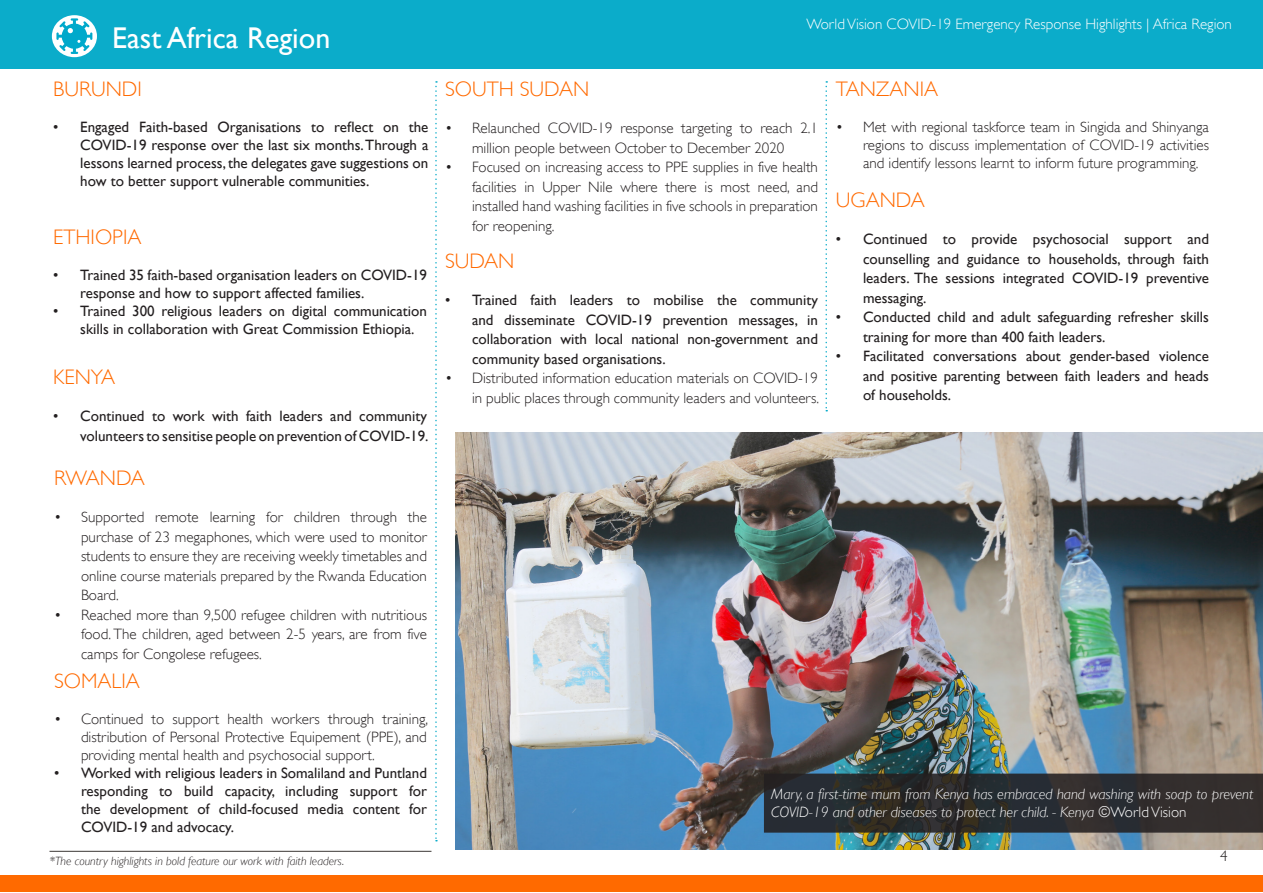
<style>
.page{position:relative;width:1263px;height:893px;background:#fff}
.page>*{position:absolute;margin:0;border:0;box-sizing:border-box;transform-origin:0 0}
.t1{font:30px "Gill Sans";color:#fff}
.t2{font:300 21px "Gill Sans";color:#ff6a00}
.t3{font:15px/19.5px "Gill Sans";color:#231f20;text-align:justify}
.t4{font:300 15px/19.5px "Gill Sans";color:#231f20;text-align:justify}
.t5{font:italic 300 15px/18px "Gill Sans";color:#fff}
.t6{font:300 15px "Gill Sans";color:#fff}
.t7{font:italic 300 12px "Gill Sans";color:#231f20}
.s1{font-style:normal}
</style>
<div class="page">
<div style="left:0;top:876px;width:1263px;height:16px;background:#ff6a00"></div>
<hr style="left:49px;top:851px;width:382px;height:1px;background:#3c3835">
<div style="left:0;top:0;width:1263px;height:68px;background:#0bacca"></div>
<svg style="left:52px;top:15px;width:45px;height:42px"></svg>
<svg style="left:56px;top:18px;width:36px;height:36px"></svg>
<svg style="left:435px;top:81px;width:2px;height:760px"></svg>
<svg style="left:825px;top:81px;width:2px;height:330px"></svg>
<img style="left:455px;top:432px;width:808px;height:418px">
<svg style="left:764px;top:774px;width:499px;height:59px;background:#2d2d2e"></svg>
<p class="t1" style="left:112px;top:20px;width:220px">East Africa Region</p>
<p class="t2" style="left:53px;top:76px;width:90px">BURUNDI</p>
<p class="t3" style="left:80px;top:118px;width:350px;line-height:18px;text-indent:-27px">• Engaged Faith-based Organisations to reflect on the COVID-19 response over the last six months. Through a lessons learned process, the delegates gave suggestions on how to better support vulnerable communities.</p>
<p class="t2" style="left:53px;top:224px;width:90px">ETHIOPIA</p>
<p class="t3" style="left:80px;top:266px;width:348px;line-height:18px;text-indent:-27px">• Trained 35 faith-based organisation leaders on COVID-19 response and how to support affected families.</p>
<p class="t3" style="left:80px;top:302px;width:348px;line-height:18px;text-indent:-27px">• Trained 300 religious leaders on digital communication skills in collaboration with Great Commission Ethiopia.</p>
<p class="t2" style="left:53px;top:365px;width:63px">KENYA</p>
<p class="t3" style="left:53px;top:407px;width:377px;text-align:right">• Continued to work with faith leaders and community volunteers to sensitise people on prevention of COVID-19.</p>
<p class="t2" style="left:54px;top:466px;width:92px">RWANDA</p>
<p class="t4" style="left:81px;top:507px;width:347px;text-indent:-27px">• Supported remote learning for children through the purchase of 23 megaphones, which were used to monitor students to ensure they are receiving weekly timetables and online course materials prepared by the Rwanda Education Board.</p>
<p class="t4" style="left:81px;top:605px;width:347px;text-indent:-27px">• Reached more than 9,500 refugee children with nutritious food. The children, aged between 2-5 years, are from five camps for Congolese refugees.</p>
<p class="t2" style="left:54px;top:668px;width:87px">SOMALIA</p>
<p class="t4" style="left:81px;top:709px;width:349px;line-height:18px;text-indent:-27px">• Continued to support health workers through training, distribution of Personal Protective Equipement (PPE), and providing mental health and psychosocial support.</p>
<p class="t3" style="left:81px;top:764px;width:347px;line-height:18px;text-indent:-27px">• Worked with religious leaders in Somaliland and Puntland responding to build capacity, including support for the development of child-focused media content for COVID-19 and advocacy.</p>
<p class="t7" style="left:49px;top:854px;width:296px">*The country highlights in bold feature our work with faith leaders.</p>
<p class="t6" style="left:806px;top:15px;width:427px">World Vision COVID-19 Emergency Response Highlights | Africa Region</p>
<p class="t2" style="left:445px;top:76px;width:146px">SOUTH SUDAN</p>
<p class="t4" style="left:445px;top:118px;width:374px;text-align:center">• Relaunched COVID-19 response targeting to reach 2.1 million people between October to December 2020</p>
<p class="t4" style="left:472px;top:157px;width:347px;text-indent:-27px">• Focused on increasing access to PPE supplies in five health facilities in Upper Nile where there is most need, and installed hand washing facilities in five schools in preparation for reopening.</p>
<p class="t2" style="left:445px;top:248px;width:71px">SUDAN</p>
<p class="t3" style="left:472px;top:291px;width:347px;text-indent:-27px">• Trained faith leaders to mobilise the community and disseminate COVID-19 prevention messages, in collaboration with local national non-government and community based organisations.</p>
<p class="t4" style="left:445px;top:368px;width:376px;text-align:right">• Distributed information education materials on COVID-19 in public places through community leaders and volunteers.</p>
<p class="t2" style="left:836px;top:76px;width:104px">TANZANIA</p>
<p class="t4" style="left:863px;top:118px;width:347px;line-height:18px;text-indent:-27px">• Met with regional taskforce team in Singida and Shinyanga regions to discuss implementation of COVID-19 activities and identify lessons learnt to inform future programming.</p>
<p class="t2" style="left:836px;top:188px;width:90px">UGANDA</p>
<p class="t3" style="left:863px;top:230px;width:347px;text-indent:-27px">• Continued to provide psychosocial support and counselling and guidance to households, through faith leaders. The sessions integrated COVID-19 preventive messaging.</p>
<p class="t3" style="left:863px;top:308px;width:347px;text-indent:-27px">• Conducted child and adult safeguarding refresher skills training for more than 400 faith leaders.</p>
<p class="t3" style="left:863px;top:347px;width:347px;text-indent:-27px">• Facilitated conversations about gender-based violence and positive parenting between faith leaders and heads of households.</p>
<p class="t5" style="left:771px;top:785px;width:483px">Mary, a first-time mum from Kenya has embraced hand washing with soap to prevent<br>COVID-19 and other diseases to protect her child. - Kenya <span class="s1">©World Vision</span></p>
<p class="t4" style="left:1220px;top:846px;width:9px">4</p>
</div>
